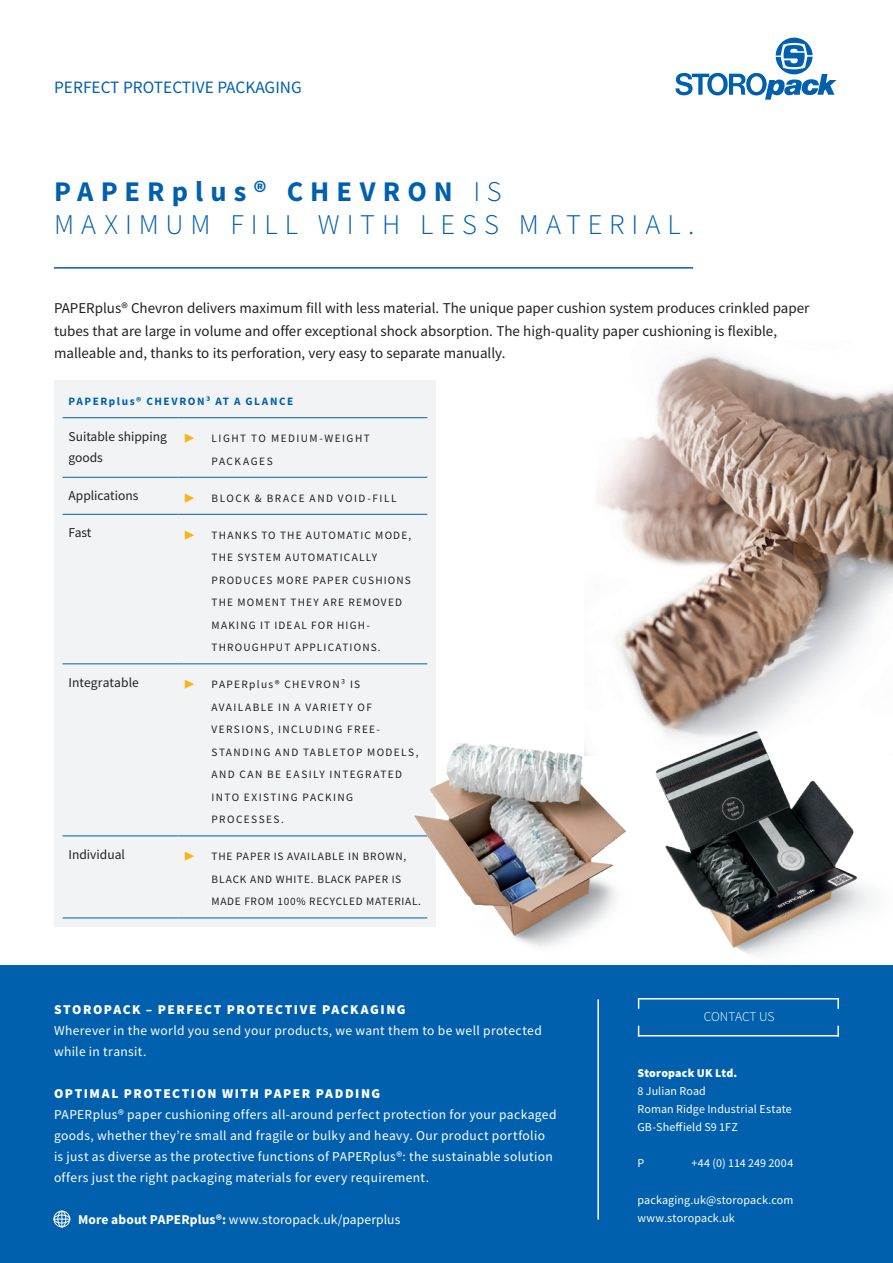
<style>
.page{position:relative;width:893px;height:1263px;background:#fff}
.page>*{position:absolute;margin:0;border:0;box-sizing:border-box;transform-origin:0 0}
.t1{font:300 28.5px/33.8px "Source Sans Pro";letter-spacing:.245em;color:#0160ae}
.t2{font:17.4px "Source Sans Pro";color:#0160ae}
.t3{font:15px/22.5px "Source Sans Pro";color:#231f20}
.t4{font:13.5px/21px "Source Sans Pro";letter-spacing:.025em;color:#fff}
.t5{font:900 13.5px "Source Sans Pro";letter-spacing:.11em;color:#fff}
.t6{font:13.5px/21px "Source Sans Pro";color:#231f20}
.t7{font:300 13.5px "Source Sans Pro";letter-spacing:-.01em;color:#fff}
.t8{font:12px/18px "Source Sans Pro";letter-spacing:.01em;color:#fff}
.t9{font:900 12px "Source Sans Pro";letter-spacing:.01em;color:#fff}
.t10{font:11.25px/22.5px "Source Sans Pro";letter-spacing:.11em;color:#231f20}
.t11{font:11.25px/22.5px "Source Sans Pro";letter-spacing:.06em;color:#231f20}
.t12{font:11.25px/22.5px "Source Sans Pro";letter-spacing:.135em;color:#231f20}
.t13{font:700 11.25px "Source Sans Pro";letter-spacing:.14em;color:#0160ae}
.t14{font:11.25px "Source Sans Pro";letter-spacing:.13em;color:#231f20}
.t15{font:11.25px "Source Sans Pro";color:#fbb416}
.s1{font-weight:700}
</style>
<div class="page">
<div style="left:0;top:966px;width:893px;height:297px;background:#0160ae"></div>
<hr style="left:597px;top:999px;width:2px;height:220px;background:#fff">
<svg style="left:675px;top:38px;width:161px;height:62px"></svg>
<hr style="left:638px;top:998px;width:201px;height:1px;background:#fff">
<svg style="left:837px;top:999px;width:2px;height:10px"></svg>
<hr style="left:638px;top:1035px;width:201px;height:1px;background:#fff">
<svg style="left:837px;top:1026px;width:2px;height:9px"></svg>
<svg style="left:54px;top:1211px;width:16px;height:16px"></svg>
<hr style="left:54px;top:267px;width:639px;height:2px;background:#0160ae">
<div style="left:54px;top:381px;width:382px;height:546px;background:#f2f3f4"></div>
<hr style="left:63px;top:417px;width:116px;height:1px;background:#0160ae">
<hr style="left:179px;top:417px;width:248px;height:1px;background:#0160ae">
<hr style="left:63px;top:477px;width:116px;height:1px;background:#0160ae">
<hr style="left:179px;top:477px;width:248px;height:1px;background:#0160ae">
<hr style="left:63px;top:514px;width:116px;height:1px;background:#0160ae">
<hr style="left:179px;top:514px;width:248px;height:1px;background:#0160ae">
<hr style="left:63px;top:664px;width:116px;height:1px;background:#0160ae">
<hr style="left:179px;top:664px;width:248px;height:1px;background:#0160ae">
<hr style="left:63px;top:836px;width:116px;height:1px;background:#0160ae">
<hr style="left:179px;top:836px;width:248px;height:1px;background:#0160ae">
<hr style="left:63px;top:918px;width:116px;height:1px;background:#0160ae">
<hr style="left:179px;top:918px;width:248px;height:1px;background:#0160ae">
<img style="left:597px;top:354px;width:296px;height:361px">
<img style="left:404px;top:743px;width:217px;height:223px">
<img style="left:621px;top:715px;width:272px;height:251px">
<p class="t2" style="left:54px;top:76px;width:249px">PERFECT PROTECTIVE PACKAGING</p>
<h1 class="t1" style="left:54px;top:174px;width:642px"><span class="s1">PAPERplus® CHEVRON</span> IS<br>MAXIMUM FILL WITH LESS MATERIAL.</h1>
<p class="t3" style="left:54px;top:297px;width:757px">PAPERplus® Chevron delivers maximum fill with less material. The unique paper cushion system produces crinkled paper tubes that are large in volume and offer exceptional shock absorption. The high-quality paper cushioning is flexible, malleable and, thanks to its perforation, very easy to separate manually.</p>
<p class="t13" style="left:69px;top:394px;width:226px">PAPERplus® CHEVRON³ AT A GLANCE</p>
<p class="t6" style="left:69px;top:425px;width:100px">Suitable shipping goods</p>
<p class="t15" style="left:185px;top:431px;width:12px">▶</p>
<p class="t12" style="left:212px;top:427px;width:160px">LIGHT TO MEDIUM-WEIGHT<br>PACKAGES</p>
<p class="t6" style="left:69px;top:485px;width:71px">Applications</p>
<p class="t15" style="left:185px;top:491px;width:12px">▶</p>
<p class="t14" style="left:212px;top:491px;width:186px">BLOCK &amp; BRACE AND VOID-FILL</p>
<p class="t6" style="left:69px;top:522px;width:24px">Fast</p>
<p class="t15" style="left:185px;top:528px;width:12px">▶</p>
<p class="t10" style="left:212px;top:523px;width:201px">THANKS TO THE AUTOMATIC MODE,<br>THE SYSTEM AUTOMATICALLY<br>PRODUCES MORE PAPER CUSHIONS<br>THE MOMENT THEY ARE REMOVED<br>MAKING IT IDEAL FOR HIGH-<br>THROUGHPUT APPLICATIONS.</p>
<p class="t6" style="left:69px;top:672px;width:72px">Integratable</p>
<p class="t15" style="left:185px;top:677px;width:12px">▶</p>
<p class="t10" style="left:212px;top:673px;width:208px">PAPERplus® CHEVRON³ IS<br>AVAILABLE IN A VARIETY OF<br>VERSIONS, INCLUDING FREE-<br>STANDING AND TABLETOP MODELS,<br>AND CAN BE EASILY INTEGRATED<br>INTO EXISTING PACKING<br>PROCESSES.</p>
<p class="t6" style="left:69px;top:844px;width:58px">Individual</p>
<p class="t15" style="left:185px;top:849px;width:12px">▶</p>
<p class="t11" style="left:212px;top:845px;width:211px">THE PAPER IS AVAILABLE IN BROWN,<br>BLACK AND WHITE. BLACK PAPER IS<br>MADE FROM 100% RECYCLED MATERIAL.</p>
<p class="t5" style="left:54px;top:1000px;width:353px">STOROPACK – PERFECT PROTECTIVE PACKAGING</p>
<p class="t4" style="left:54px;top:1020px;width:489px">Wherever in the world you send your products, we want them to be well protected while in transit.</p>
<p class="t5" style="left:54px;top:1084px;width:328px">OPTIMAL PROTECTION WITH PAPER PADDING</p>
<p class="t4" style="left:54px;top:1104px;width:504px">PAPERplus® paper cushioning offers all-around perfect protection for your packaged goods, whether they’re small and fragile or bulky and heavy. Our product portfolio is just as diverse as the protective functions of PAPERplus®: the sustainable solution offers just the right packaging materials for every requirement.</p>
<p class="t4" style="left:78px;top:1209px;width:324px"><span class="s1">More about PAPERplus®:</span> www.storopack.uk/paperplus</p>
<p class="t7" style="left:704px;top:1008px;width:72px">CONTACT US</p>
<p class="t9" style="left:637px;top:1065px;width:101px">Storopack UK Ltd.</p>
<p class="t8" style="left:637px;top:1082px;width:156px">8 Julian Road<br>Roman Ridge Industrial Estate<br>GB-Sheffield S9 1FZ</p>
<p class="t8" style="left:637px;top:1154px;width:8px">P</p>
<p class="t8" style="left:691px;top:1154px;width:103px">+44 (0) 114 249 2004</p>
<p class="t8" style="left:637px;top:1190px;width:157px">packaging.uk@storopack.com www.storopack.uk</p>
</div>
